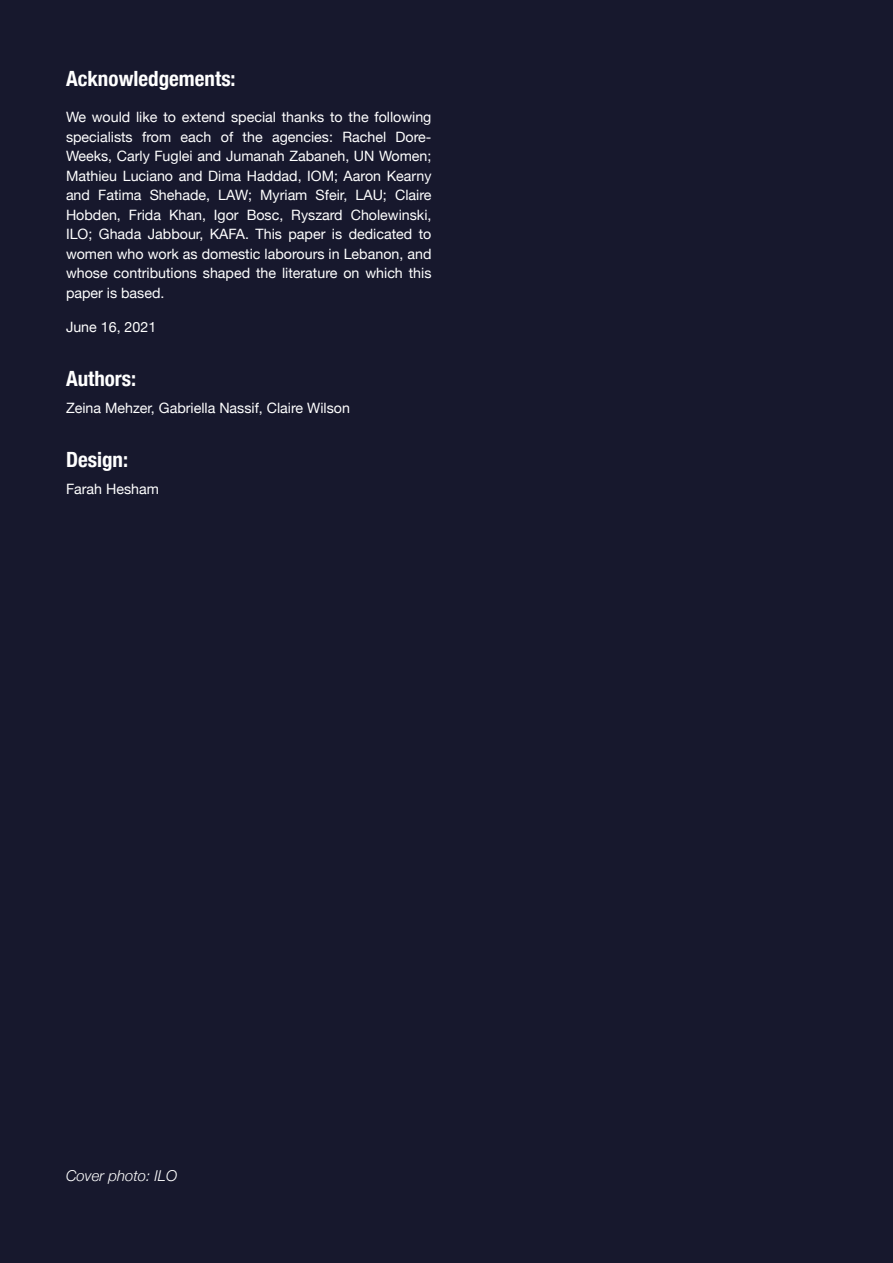
<style>
.page{position:relative;width:893px;height:1263px;background:#17182d}
.page>*{position:absolute;margin:0;border:0;box-sizing:border-box;transform-origin:0 0}
.t1{font:700 condensed 21px "Helvetica Neue";color:#fff}
.t2{font:italic 300 15px "Helvetica Neue";color:#fff}
.t3{font:14.25px/19.5px "Helvetica Neue";color:#fff;text-align:justify}
</style>
<div class="page">
<h1 class="t1" style="left:66px;top:61px;width:171px">Acknowledgements:</h1>
<p class="t3" style="left:66px;top:108px;width:367px">We would like to extend special thanks to the following specialists from each of the agencies: Rachel Dore-Weeks, Carly Fuglei and Jumanah Zabaneh, UN Women; Mathieu Luciano and Dima Haddad, IOM; Aaron Kearny and Fatima Shehade, LAW; Myriam Sfeir, LAU; Claire Hobden, Frida Khan, Igor Bosc, Ryszard Cholewinski, ILO; Ghada Jabbour, KAFA. This paper is dedicated to women who work as domestic laborours in Lebanon, and whose contributions shaped the literature on which this paper is based.</p>
<p class="t3" style="left:66px;top:318px;width:92px">June 16, 2021</p>
<h1 class="t1" style="left:66px;top:361px;width:72px">Authors:</h1>
<p class="t3" style="left:66px;top:399px;width:285px">Zeina Mehzer, Gabriella Nassif, Claire Wilson</p>
<h1 class="t1" style="left:66px;top:442px;width:64px">Design:</h1>
<p class="t3" style="left:66px;top:480px;width:94px">Farah Hesham</p>
<p class="t2" style="left:66px;top:1164px;width:113px">Cover photo: ILO</p>
</div>
